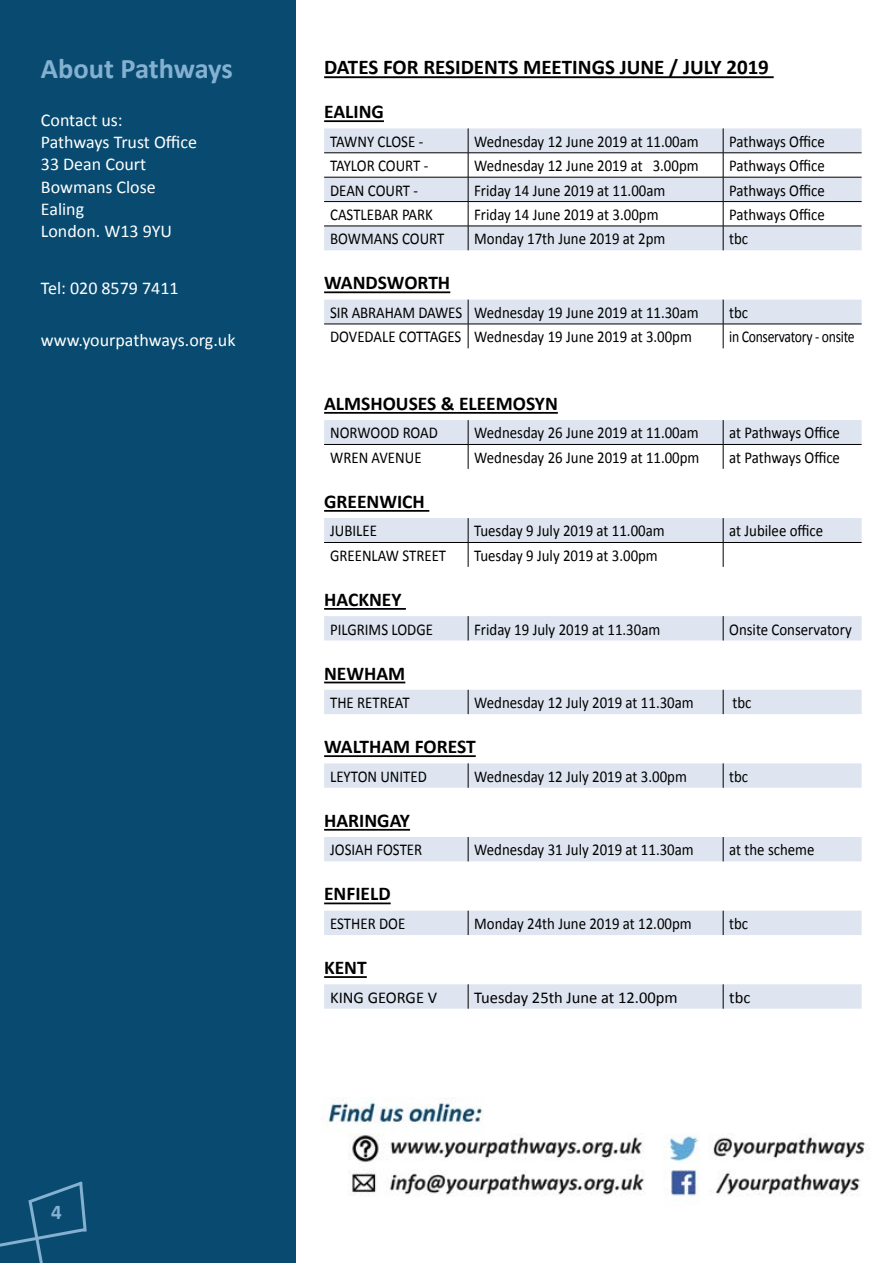
<style>
.page{position:relative;width:893px;height:1263px;background:#fff}
.page>*{position:absolute;margin:0;border:0;box-sizing:border-box;transform-origin:0 0}
.t1{font:700 28.5px "Calibri";letter-spacing:-.005em;color:#84b0d1}
.t2{font:700 21px "Calibri";color:#000}
.t3{font:700 21px "Calibri";color:#84b0d1}
.t4{font:700 19.5px "Calibri";color:#000}
.t5{font:18px/22.2px "Calibri";color:#fff}
.t6{font:16.5px "Calibri";color:#000;scale:.9 1}
.t7{font:16.5px "Calibri";color:#000}
.t8{font:16.5px "Calibri";letter-spacing:-.02em;color:#000;scale:.83 1}
</style>
<div class="page">
<div style="left:0;top:0;width:296px;height:1263px;background:#094b70"></div>
<img style="left:327px;top:1097px;width:540px;height:99px">
<hr style="left:324px;top:76px;width:450px;height:2px;background:#000">
<hr style="left:324px;top:120px;width:60px;height:2px;background:#000">
<hr style="left:324px;top:291px;width:126px;height:2px;background:#000">
<hr style="left:324px;top:412px;width:234px;height:2px;background:#000">
<hr style="left:324px;top:510px;width:105px;height:2px;background:#000">
<hr style="left:324px;top:608px;width:82px;height:2px;background:#000">
<hr style="left:324px;top:682px;width:81px;height:1px;background:#000">
<hr style="left:324px;top:755px;width:152px;height:2px;background:#000">
<hr style="left:324px;top:829px;width:86px;height:2px;background:#000">
<hr style="left:324px;top:902px;width:67px;height:2px;background:#000">
<hr style="left:324px;top:976px;width:43px;height:2px;background:#000">
<svg style="left:324px;top:128px;width:538px;height:122px;fill:#dee5f0"></svg>
<svg style="left:468px;top:128px;width:1px;height:122px"></svg>
<svg style="left:723px;top:128px;width:1px;height:122px"></svg>
<hr style="left:324px;top:153px;width:144px;height:1px;background:#000">
<hr style="left:468px;top:153px;width:255px;height:1px;background:#000">
<hr style="left:723px;top:153px;width:139px;height:1px;background:#000">
<hr style="left:324px;top:177px;width:144px;height:1px;background:#000">
<hr style="left:468px;top:177px;width:255px;height:1px;background:#000">
<hr style="left:723px;top:177px;width:139px;height:1px;background:#000">
<hr style="left:324px;top:201px;width:144px;height:1px;background:#000">
<hr style="left:468px;top:201px;width:255px;height:1px;background:#000">
<hr style="left:723px;top:201px;width:139px;height:1px;background:#000">
<hr style="left:324px;top:226px;width:144px;height:1px;background:#000">
<hr style="left:468px;top:226px;width:255px;height:1px;background:#000">
<hr style="left:723px;top:226px;width:139px;height:1px;background:#000">
<svg style="left:324px;top:300px;width:538px;height:48px"></svg>
<svg style="left:324px;top:420px;width:538px;height:49px"></svg>
<hr style="left:324px;top:444px;width:144px;height:1px;background:#000">
<hr style="left:468px;top:444px;width:255px;height:1px;background:#000">
<hr style="left:723px;top:444px;width:139px;height:1px;background:#000">
<svg style="left:324px;top:518px;width:538px;height:49px"></svg>
<hr style="left:324px;top:542px;width:144px;height:1px;background:#000">
<hr style="left:468px;top:542px;width:255px;height:1px;background:#000">
<hr style="left:723px;top:542px;width:139px;height:1px;background:#000">
<div style="left:324px;top:616px;width:538px;height:24px;background:#dee5f0"></div>
<div style="left:324px;top:690px;width:538px;height:24px;background:#dee5f0"></div>
<div style="left:324px;top:763px;width:538px;height:25px;background:#dee5f0"></div>
<div style="left:324px;top:837px;width:538px;height:24px;background:#dee5f0"></div>
<div style="left:324px;top:911px;width:538px;height:24px;background:#dee5f0"></div>
<svg style="left:324px;top:984px;width:538px;height:25px"></svg>
<svg style="left:0;top:1181px;width:87px;height:82px"></svg>
<h1 class="t1" style="left:41px;top:50px;width:194px">About Pathways</h1>
<p class="t5" style="left:41px;top:109px;width:158px">Contact us:<br>Pathways Trust Office<br>33 Dean Court<br>Bowmans Close<br>Ealing<br>London. W13 9YU</p>
<p class="t5" style="left:41px;top:277px;width:139px">Tel: 020 8579 7411</p>
<p class="t5" style="left:41px;top:329px;width:196px">www.yourpathways.org.uk</p>
<p class="t3" style="left:51px;top:1199px;width:12px">4</p>
<p class="t2" style="left:324px;top:54px;width:446px">DATES FOR RESIDENTS MEETINGS JUNE / JULY 2019</p>
<p class="t4" style="left:324px;top:99px;width:61px">EALING</p>
<p class="t6" style="left:330px;top:131px;width:105px">TAWNY CLOSE -</p>
<p class="t6" style="left:474px;top:131px;width:251px">Wednesday 12 June 2019 at 11.00am</p>
<p class="t6" style="left:729px;top:131px;width:108px">Pathways Office</p>
<p class="t6" style="left:330px;top:155px;width:111px">TAYLOR COURT -</p>
<p class="t6" style="left:474px;top:155px;width:251px">Wednesday 12 June 2019 at 3.00pm</p>
<p class="t6" style="left:729px;top:155px;width:108px">Pathways Office</p>
<p class="t6" style="left:330px;top:180px;width:99px">DEAN COURT -</p>
<p class="t6" style="left:474px;top:180px;width:214px">Friday 14 June 2019 at 11.00am</p>
<p class="t6" style="left:729px;top:180px;width:108px">Pathways Office</p>
<p class="t6" style="left:330px;top:204px;width:116px">CASTLEBAR PARK</p>
<p class="t6" style="left:474px;top:204px;width:206px">Friday 14 June 2019 at 3.00pm</p>
<p class="t6" style="left:729px;top:204px;width:108px">Pathways Office</p>
<p class="t6" style="left:330px;top:228px;width:129px">BOWMANS COURT</p>
<p class="t6" style="left:474px;top:228px;width:214px">Monday 17th June 2019 at 2pm</p>
<p class="t6" style="left:729px;top:228px;width:23px">tbc</p>
<p class="t4" style="left:324px;top:270px;width:128px">WANDSWORTH</p>
<p class="t6" style="left:330px;top:302px;width:411px">SIR ABRAHAM DAWES Wednesday 19 June 2019 at 11.30am</p>
<p class="t6" style="left:729px;top:302px;width:23px">tbc</p>
<p class="t6" style="left:330px;top:326px;width:404px">DOVEDALE COTTAGES Wednesday 19 June 2019 at 3.00pm</p>
<p class="t8" style="left:729px;top:326px;width:153px">in Conservatory - onsite</p>
<p class="t4" style="left:324px;top:391px;width:235px">ALMSHOUSES &amp; ELEEMOSYN</p>
<p class="t6" style="left:330px;top:423px;width:121px">NORWOOD ROAD</p>
<p class="t6" style="left:474px;top:423px;width:251px">Wednesday 26 June 2019 at 11.00am</p>
<p class="t6" style="left:729px;top:423px;width:125px">at Pathways Office</p>
<p class="t6" style="left:330px;top:447px;width:103px">WREN AVENUE</p>
<p class="t6" style="left:474px;top:447px;width:252px">Wednesday 26 June 2019 at 11.00pm</p>
<p class="t6" style="left:729px;top:447px;width:125px">at Pathways Office</p>
<p class="t4" style="left:324px;top:489px;width:102px">GREENWICH</p>
<p class="t6" style="left:330px;top:521px;width:54px">JUBILEE</p>
<p class="t6" style="left:474px;top:521px;width:213px">Tuesday 9 July 2019 at 11.00am</p>
<p class="t6" style="left:729px;top:521px;width:106px">at Jubilee office</p>
<p class="t6" style="left:330px;top:545px;width:130px">GREENLAW STREET</p>
<p class="t6" style="left:474px;top:545px;width:206px">Tuesday 9 July 2019 at 3.00pm</p>
<p class="t4" style="left:324px;top:587px;width:79px">HACKNEY</p>
<p class="t6" style="left:330px;top:619px;width:116px">PILGRIMS LODGE</p>
<p class="t6" style="left:474px;top:619px;width:208px">Friday 19 July 2019 at 11.30am</p>
<p class="t6" style="left:729px;top:619px;width:138px">Onsite Conservatory</p>
<p class="t4" style="left:324px;top:660px;width:83px">NEWHAM</p>
<p class="t6" style="left:330px;top:692px;width:90px">THE RETREAT</p>
<p class="t6" style="left:474px;top:692px;width:246px">Wednesday 12 July 2019 at 11.30am</p>
<p class="t6" style="left:732px;top:692px;width:23px">tbc</p>
<p class="t4" style="left:324px;top:734px;width:153px">WALTHAM FOREST</p>
<p class="t6" style="left:330px;top:766px;width:109px">LEYTON UNITED</p>
<p class="t6" style="left:474px;top:766px;width:238px">Wednesday 12 July 2019 at 3.00pm</p>
<p class="t6" style="left:729px;top:766px;width:23px">tbc</p>
<p class="t4" style="left:324px;top:808px;width:87px">HARINGAY</p>
<p class="t6" style="left:330px;top:839px;width:104px">JOSIAH FOSTER</p>
<p class="t6" style="left:474px;top:839px;width:246px">Wednesday 31 July 2019 at 11.30am</p>
<p class="t6" style="left:729px;top:839px;width:96px">at the scheme</p>
<p class="t4" style="left:324px;top:881px;width:68px">ENFIELD</p>
<p class="t6" style="left:330px;top:913px;width:85px">ESTHER DOE</p>
<p class="t6" style="left:474px;top:913px;width:243px">Monday 24th June 2019 at 12.00pm</p>
<p class="t6" style="left:729px;top:913px;width:23px">tbc</p>
<p class="t4" style="left:324px;top:955px;width:44px">KENT</p>
<p class="t7" style="left:330px;top:987px;width:109px">KING GEORGE V</p>
<p class="t7" style="left:474px;top:987px;width:205px">Tuesday 25th June at 12.00pm</p>
<p class="t7" style="left:729px;top:987px;width:23px">tbc</p>
</div>
